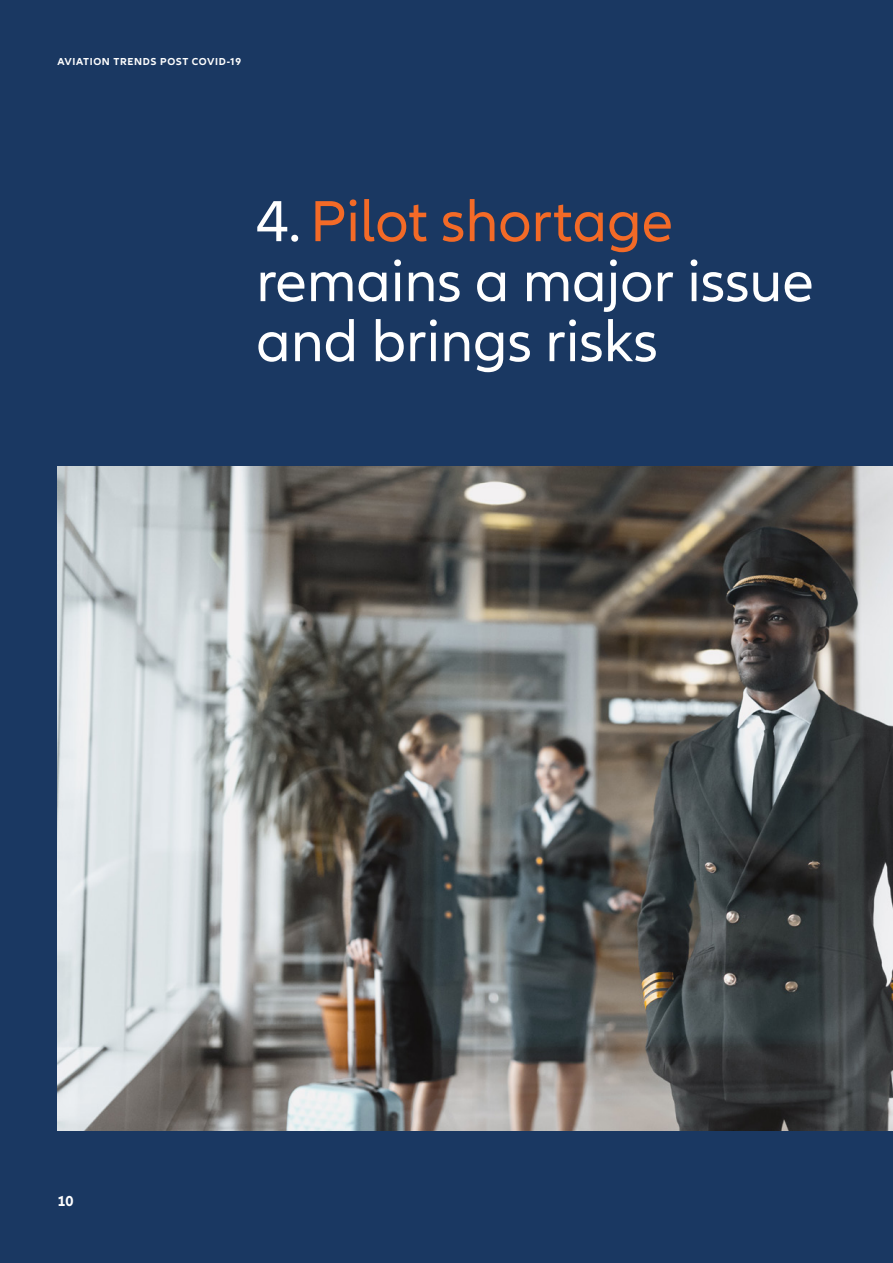
<style>
.page{position:relative;width:893px;height:1263px;background:#1a3862}
.page>*{position:absolute;margin:0;border:0;box-sizing:border-box;transform-origin:0 0}
.t1{font:60px/60px "Allianz Neo";color:#fff}
.t2{font:700 15px "Allianz Neo";color:#fff}
.t3{font:700 10.5px "Allianz Neo";letter-spacing:.06em;color:#fff}
.s1{color:#f36a27}
</style>
<div class="page">
<img style="left:57px;top:467px;width:836px;height:663px">
<p class="t3" style="left:57px;top:56px;width:185px">AVIATION TRENDS POST COVID‑19</p>
<p class="t1" style="left:256px;top:193px;width:559px">4. <span class="s1">Pilot shortage </span>remains a major issue and brings risks</p>
<p class="t2" style="left:57px;top:1192px;width:18px">10</p>
</div>
